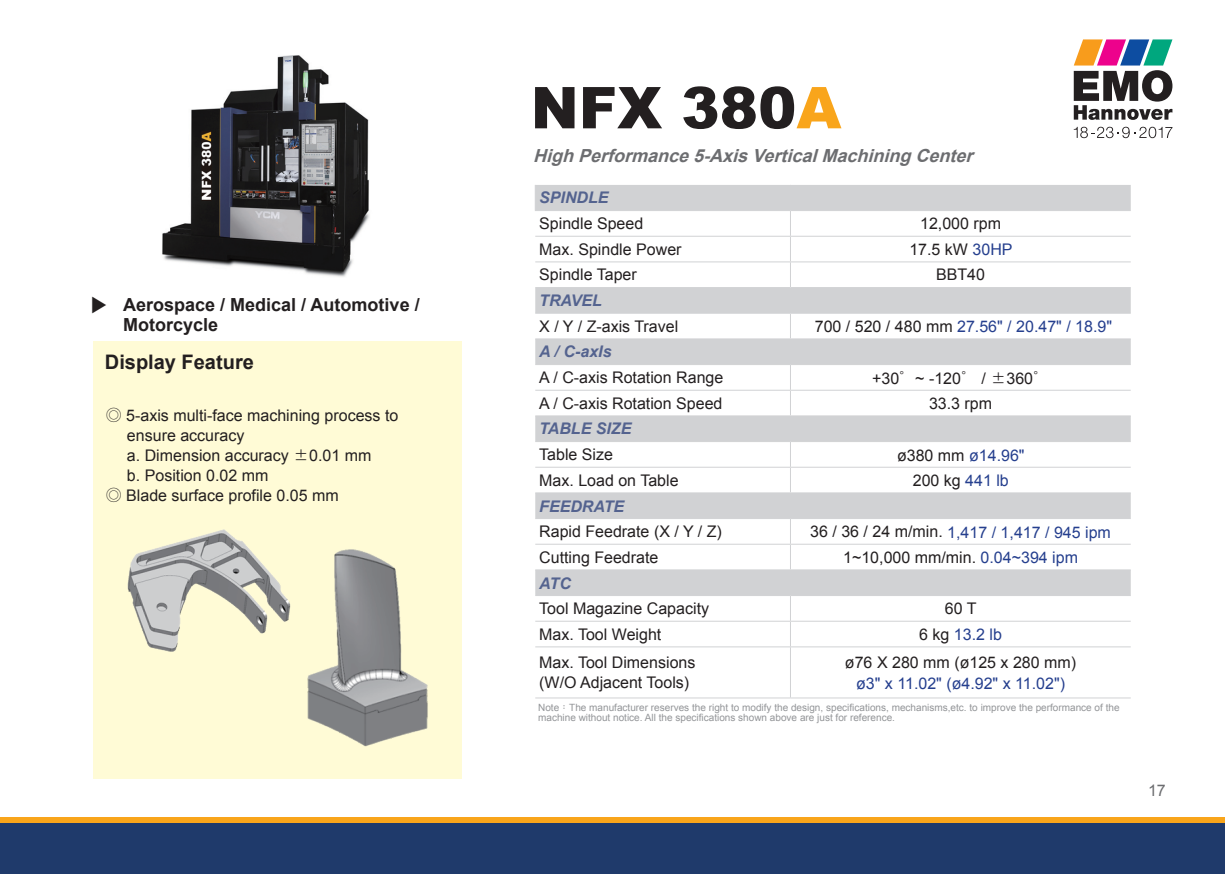
<style>
.page{position:relative;width:1225px;height:874px;background:#fff}
.page>*{position:absolute;margin:0;border:0;box-sizing:border-box;transform-origin:0 0}
.t1{font:900 57.6px "Arial";color:#231f20}
.t2{font:700 20px "Arial";color:#231f20}
.t3{font:700 20px "AR Hei B5";color:#231f20}
.t4{font:italic 700 18px "Arial";color:#6c6d70}
.t5{font:700 18px/20px "Arial";color:#231f20}
.t6{font:16px/20px "Arial";color:#231f20}
.t7{font:16px "Arial";color:#253f8e}
.t8{font:italic 700 16px "Arial";color:#54638f}
.t9{font:16px "Arial";color:#6c6d70}
.t10{font:10px/10px "Arial";color:#939598}
.s1{font-family:"AR Hei B5";font-weight:500}
.s2{color:#f9a51b}
.s3{color:#253f8e}
.s4{color:#231f20}
</style>
<div class="page">
<svg style="left:1073px;top:39px;width:99px;height:81px"></svg>
<svg style="left:1073px;top:127px;width:99px;height:11px"></svg>
<div style="left:0;top:816px;width:19px;height:6px;background:#f9a51b"></div>
<div style="left:0;top:822px;width:19px;height:51px;background:#1f3a6b"></div>
<div style="left:17px;top:816px;width:1208px;height:6px;background:#f9a51b"></div>
<div style="left:17px;top:822px;width:1208px;height:51px;background:#1f3a6b"></div>
<img style="left:162px;top:55px;width:208px;height:222px">
<div style="left:536px;top:185px;width:594px;height:25px;background:#d1d2d4"></div>
<svg style="left:535px;top:235px;width:595px;height:464px"></svg>
<svg style="left:535px;top:185px;width:1px;height:25px"></svg>
<hr style="left:535px;top:210px;width:255px;height:1px;background:#d1d2d4">
<hr style="left:790px;top:210px;width:340px;height:1px;background:#d1d2d4">
<hr style="left:535px;top:236px;width:255px;height:1px;background:#d1d2d4">
<hr style="left:790px;top:236px;width:340px;height:1px;background:#d1d2d4">
<hr style="left:535px;top:261px;width:255px;height:1px;background:#d1d2d4">
<hr style="left:790px;top:261px;width:340px;height:1px;background:#d1d2d4">
<hr style="left:535px;top:287px;width:255px;height:1px;background:#d1d2d4">
<hr style="left:790px;top:287px;width:340px;height:1px;background:#d1d2d4">
<hr style="left:535px;top:312px;width:255px;height:1px;background:#d1d2d4">
<hr style="left:790px;top:312px;width:340px;height:1px;background:#d1d2d4">
<hr style="left:535px;top:338px;width:255px;height:1px;background:#d1d2d4">
<hr style="left:790px;top:338px;width:340px;height:1px;background:#d1d2d4">
<hr style="left:535px;top:364px;width:255px;height:1px;background:#d1d2d4">
<hr style="left:790px;top:364px;width:340px;height:1px;background:#d1d2d4">
<hr style="left:535px;top:389px;width:255px;height:1px;background:#d1d2d4">
<hr style="left:790px;top:389px;width:340px;height:1px;background:#d1d2d4">
<hr style="left:535px;top:415px;width:255px;height:1px;background:#d1d2d4">
<hr style="left:790px;top:415px;width:340px;height:1px;background:#d1d2d4">
<hr style="left:535px;top:441px;width:255px;height:1px;background:#d1d2d4">
<hr style="left:790px;top:441px;width:340px;height:1px;background:#d1d2d4">
<hr style="left:535px;top:466px;width:255px;height:1px;background:#d1d2d4">
<hr style="left:790px;top:466px;width:340px;height:1px;background:#d1d2d4">
<hr style="left:535px;top:492px;width:255px;height:1px;background:#d1d2d4">
<hr style="left:790px;top:492px;width:340px;height:1px;background:#d1d2d4">
<hr style="left:535px;top:518px;width:255px;height:1px;background:#d1d2d4">
<hr style="left:790px;top:518px;width:340px;height:1px;background:#d1d2d4">
<hr style="left:535px;top:543px;width:255px;height:1px;background:#d1d2d4">
<hr style="left:790px;top:543px;width:340px;height:1px;background:#d1d2d4">
<hr style="left:535px;top:569px;width:255px;height:1px;background:#d1d2d4">
<hr style="left:790px;top:569px;width:340px;height:1px;background:#d1d2d4">
<hr style="left:535px;top:595px;width:255px;height:1px;background:#d1d2d4">
<hr style="left:790px;top:595px;width:340px;height:1px;background:#d1d2d4">
<hr style="left:535px;top:620px;width:255px;height:1px;background:#d1d2d4">
<hr style="left:790px;top:620px;width:340px;height:1px;background:#d1d2d4">
<svg style="left:790px;top:185px;width:1px;height:461px"></svg>
<hr style="left:535px;top:646px;width:255px;height:1px;background:#d1d2d4">
<hr style="left:790px;top:646px;width:340px;height:1px;background:#d1d2d4">
<hr style="left:790px;top:647px;width:1px;height:50px;background:#d1d2d4">
<hr style="left:535px;top:697px;width:255px;height:1px;background:#d1d2d4">
<hr style="left:790px;top:697px;width:340px;height:1px;background:#d1d2d4">
<div style="left:94px;top:342px;width:368px;height:436px;background:#fffbd6"></div>
<img style="left:127px;top:529px;width:164px;height:123px">
<img style="left:307px;top:549px;width:121px;height:198px">
<p class="t3" style="left:109px;top:295px;width:21px;rotate:90deg">▲</p>
<p class="t5" style="left:123px;top:295px;width:298px">Aerospace / Medical / Automotive /<br>Motorcycle</p>
<p class="t2" style="left:105px;top:349px;width:150px">Display Feature</p>
<p class="t6" style="left:106px;top:405px;width:294px"><span class="s1">◎</span> 5-axis multi-face machining process to</p>
<p class="t6" style="left:127px;top:425px;width:119px">ensure accuracy</p>
<p class="t6" style="left:127px;top:445px;width:246px">a. Dimension accuracy <span class="s1">±</span>0.01 mm</p>
<p class="t6" style="left:127px;top:465px;width:143px">b. Position 0.02 mm</p>
<p class="t6" style="left:106px;top:485px;width:234px"><span class="s1">◎</span> Blade surface profile 0.05 mm</p>
<h1 class="t1" style="left:531px;top:66px;width:312px">NFX 380<span class="s2">A</span></h1>
<p class="t4" style="left:533px;top:144px;width:447px">High Performance 5-Axis Vertical Machining Center</p>
<p class="t8" style="left:539px;top:187px;width:71px">SPINDLE</p>
<p class="t6" style="left:539px;top:213px;width:106px">Spindle Speed</p>
<p class="t6" style="left:920px;top:213px;width:82px">12,000 rpm</p>
<p class="t6" style="left:539px;top:239px;width:144px">Max. Spindle Power</p>
<p class="t6" style="left:909px;top:239px;width:105px">17.5 kW <span class="s3">30HP</span></p>
<p class="t6" style="left:539px;top:265px;width:99px">Spindle Taper</p>
<p class="t6" style="left:936px;top:265px;width:50px">BBT40</p>
<p class="t8" style="left:539px;top:290px;width:64px">TRAVEL</p>
<p class="t6" style="left:539px;top:316px;width:140px">X / Y / Z-axis Travel</p>
<p class="t7" style="left:814px;top:316px;width:299px"><span class="s4">700 / 520 / 480 mm</span> 27.56" / 20.47" / 18.9"</p>
<p class="t8" style="left:539px;top:341px;width:74px">A / C-axIs</p>
<p class="t6" style="left:539px;top:367px;width:186px">A / C-axis Rotation Range</p>
<p class="t6" style="left:872px;top:368px;width:178px">+30<span class="s1">°</span>~ -120<span class="s1">°</span> / <span class="s1">±</span>360<span class="s1">°</span></p>
<p class="t6" style="left:539px;top:393px;width:185px">A / C-axis Rotation Speed</p>
<p class="t6" style="left:929px;top:393px;width:65px">33.3 rpm</p>
<p class="t8" style="left:539px;top:418px;width:94px">TABLE SIZE</p>
<p class="t6" style="left:539px;top:444px;width:75px">Table Size</p>
<p class="t7" style="left:897px;top:444px;width:129px"><span class="s4">ø380 mm</span> ø14.96"</p>
<p class="t6" style="left:539px;top:470px;width:141px">Max. Load on Table</p>
<p class="t6" style="left:912px;top:470px;width:98px">200 kg <span class="s3">441 lb</span></p>
<p class="t8" style="left:539px;top:495px;width:87px">FEEDRATE</p>
<p class="t6" style="left:539px;top:521px;width:184px">Rapid Feedrate (X / Y / Z)</p>
<p class="t7" style="left:810px;top:521px;width:302px"><span class="s4">36 / 36 / 24 m/min.</span> 1,417 / 1,417 / 945 ipm</p>
<p class="t6" style="left:539px;top:547px;width:121px">Cutting Feedrate</p>
<p class="t6" style="left:843px;top:547px;width:236px">1~10,000 mm/min. <span class="s3">0.04~394 ipm</span></p>
<p class="t8" style="left:539px;top:572px;width:33px">ATC</p>
<p class="t6" style="left:539px;top:598px;width:171px">Tool Magazine Capacity</p>
<p class="t6" style="left:945px;top:598px;width:33px">60 T</p>
<p class="t6" style="left:539px;top:624px;width:124px">Max. Tool Weight</p>
<p class="t7" style="left:919px;top:623px;width:84px"><span class="s4">6 kg</span> 13.2 lb</p>
<p class="t6" style="left:539px;top:652px;width:158px">Max. Tool Dimensions (W/O Adjacent Tools)</p>
<p class="t6" style="left:845px;top:652px;width:233px">ø76 X 280 mm (ø125 x 280 mm)</p>
<p class="t7" style="left:856px;top:672px;width:210px">ø3" x 11.02" (ø4.92" x 11.02")</p>
<p class="t10" style="left:538px;top:702px;width:583px">Note<span class="s1">：</span>The manufacturer reserves the right to modify the design, specifications, mechanisms,etc. to improve the performance of the machine without notice. All the specifications shown above are just for reference.</p>
<p class="t9" style="left:1148px;top:779px;width:19px">17</p>
</div>
